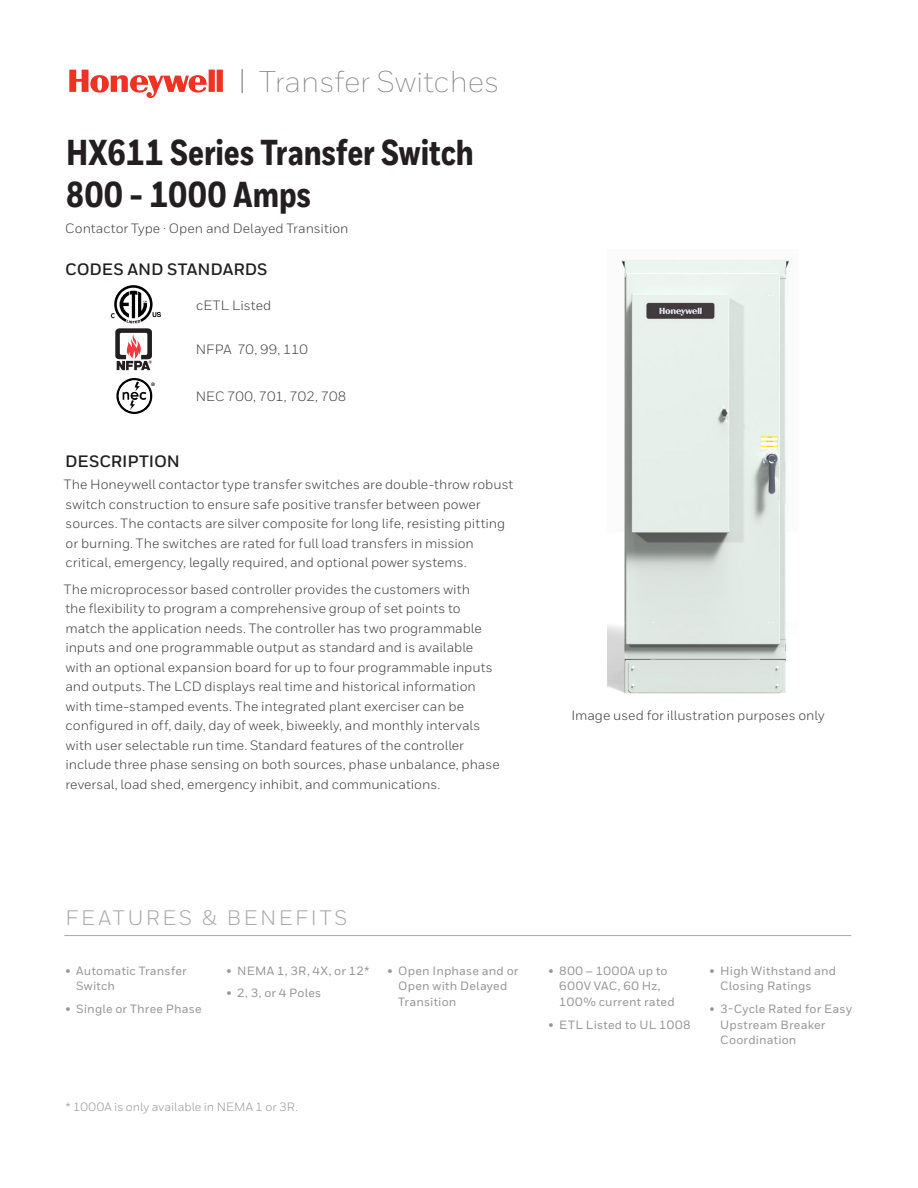
<style>
.page{position:relative;width:918px;height:1188px;background:#fff}
.page>*{position:absolute;margin:0;border:0;box-sizing:border-box;transform-origin:0 0}
.t1{font:800 36px/42px "Honeywell Cond";color:#231f20}
.t2{font:300 30px "Honeywell Sans";color:#808285}
.t3{font:21px "Honeywell Sans";letter-spacing:.13em;color:#a8a9ad}
.t4{font:700 16.5px "Honeywell Sans";letter-spacing:-.005em;color:#231f20}
.t5{font:13.5px/19.5px "Honeywell Sans";color:#3e3e3f}
.t6{font:500 12px/15.8px "Honeywell Sans";letter-spacing:.015em;color:#939598}
.t7{font:12px "Honeywell Sans";letter-spacing:.005em;color:#939598}
.t8{font:10.95px "Myriad Pro";color:#000}
</style>
<div class="page">
<svg style="left:69px;top:70px;width:154px;height:28px"></svg>
<svg style="left:242px;top:69px;width:1px;height:24px"></svg>
<hr style="left:64px;top:935px;width:787px;height:1px;background:#a8a9ad">
<svg style="left:111px;top:285px;width:50px;height:85px"></svg>
<svg style="left:116px;top:378px;width:37px;height:36px"></svg>
<img style="left:607px;top:260px;width:182px;height:434px">
<h2 class="t2" style="left:259px;top:64px;width:241px">Transfer Switches</h2>
<h1 class="t1" style="left:65px;top:133px;width:410px">HX611 Series Transfer Switch<br>800 - 1000 Amps</h1>
<p class="t5" style="left:65px;top:219px;width:285px">Contactor Type · Open and Delayed Transition</p>
<p class="t4" style="left:65px;top:259px;width:204px">CODES AND STANDARDS</p>
<p class="t5" style="left:196px;top:296px;width:77px">cETL Listed</p>
<p class="t5" style="left:196px;top:339px;width:114px">NFPA 70, 99, 110</p>
<p class="t8" style="left:151px;top:379px;width:6px">®</p>
<p class="t5" style="left:196px;top:387px;width:152px">NEC 700, 701, 702, 708</p>
<p class="t4" style="left:65px;top:451px;width:116px">DESCRIPTION</p>
<p class="t5" style="left:64px;top:475px;width:451px">The Honeywell contactor type transfer switches are double-throw robust switch construction to ensure safe positive transfer between power sources. The contacts are silver composite for long life, resisting pitting or burning. The switches are rated for full load transfers in mission critical, emergency, legally required, and optional power systems.</p>
<p class="t5" style="left:64px;top:579px;width:437px">The microprocessor based controller provides the customers with<br>the flexibility to program a comprehensive group of set points to match the application needs. The controller has two programmable inputs and one programmable output as standard and is available with an optional expansion board for up to four programmable inputs and outputs. The LCD displays real time and historical information with time-stamped events. The integrated plant exerciser can be configured in off, daily, day of week, biweekly, and monthly intervals with user selectable run time. Standard features of the controller include three phase sensing on both sources, phase unbalance, phase reversal, load shed, emergency inhibit, and communications.</p>
<h3 class="t3" style="left:65px;top:905px;width:284px">FEATURES &amp; BENEFITS</h3>
<p class="t5" style="left:571px;top:706px;width:255px">Image used for illustration purposes only</p>
<p class="t6" style="left:76px;top:963px;width:112px;text-indent:-11px">• Automatic Transfer<br>Switch</p>
<p class="t6" style="left:65px;top:1001px;width:138px">• Single or Three Phase</p>
<p class="t6" style="left:226px;top:963px;width:144px">• NEMA 1, 3R, 4X, or 12*</p>
<p class="t6" style="left:226px;top:985px;width:96px">• 2, 3, or 4 Poles</p>
<p class="t6" style="left:398px;top:963px;width:122px;text-indent:-11px">• Open Inphase and or<br>Open with Delayed<br>Transition</p>
<p class="t6" style="left:559px;top:963px;width:117px;text-indent:-11px">• 800 – 1000A up to<br>600V VAC, 60 Hz,<br>100% current rated</p>
<p class="t6" style="left:549px;top:1017px;width:144px">• ETL Listed to UL 1008</p>
<p class="t6" style="left:720px;top:963px;width:118px;text-indent:-11px">• High Withstand and<br>Closing Ratings</p>
<p class="t6" style="left:720px;top:1001px;width:133px;text-indent:-11px">• 3-Cycle Rated for Easy<br>Upstream Breaker<br>Coordination</p>
<p class="t7" style="left:66px;top:1100px;width:234px">* 1000A is only available in NEMA 1 or 3R.</p>
</div>
